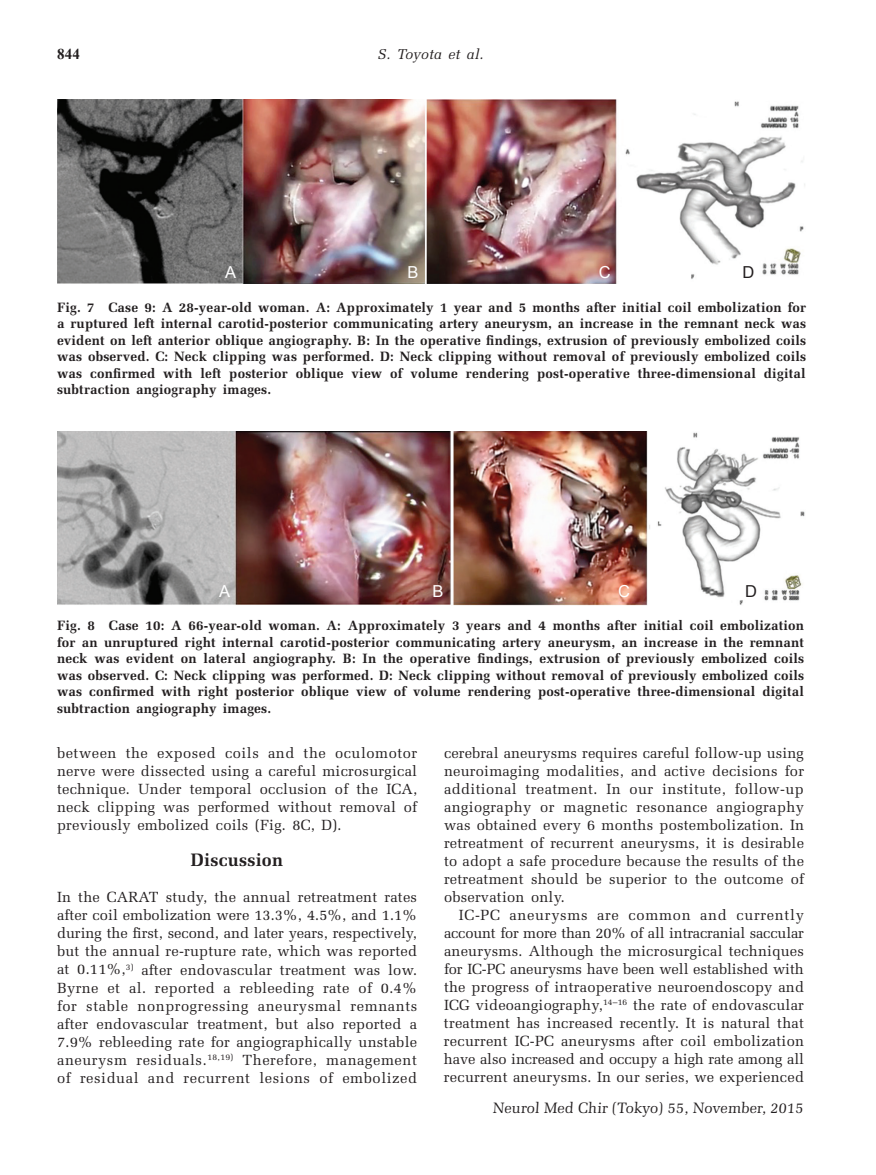
<style>
.page{position:relative;width:876px;height:1175px;background:#fff}
.page>*{position:absolute;margin:0;border:0;box-sizing:border-box;transform-origin:0 0}
.t1{font:700 18px "Melior LT Std";letter-spacing:.015em;color:#231f20}
.t2{font:16.5px "Arial";color:#fff}
.t3{font:16.5px "Arial";color:#231f20}
.t4{font:italic 15px "Melior LT Std";color:#231f20}
.t5{font:700 15px "Times New Roman";color:#231f20}
.t6{font:14.7px/18px "Melior LT Std";letter-spacing:.015em;color:#231f20;text-align:justify}
.t7{font:italic 14.25px "Melior LT Std";letter-spacing:.015em;color:#231f20}
.t8{font:700 13.5px/16.5px "Melior LT Std";letter-spacing:.015em;color:#231f20;text-align:justify}
</style>
<div class="page">
<img style="left:57px;top:99px;width:748px;height:184px">
<img style="left:57px;top:432px;width:748px;height:173px">
<p class="t5" style="left:57px;top:43px;width:24px">844</p>
<p class="t7" style="left:378px;top:46px;width:107px">S. Toyota et al.</p>
<p class="t2" style="left:225px;top:261px;width:13px">A</p>
<p class="t2" style="left:408px;top:261px;width:13px">B</p>
<p class="t2" style="left:599px;top:261px;width:13px">C</p>
<p class="t3" style="left:743px;top:261px;width:13px">D</p>
<p class="t8" style="left:57px;top:299px;width:751px">Fig. 7 Case 9: A 28-year-old woman. A: Approximately 1 year and 5 months after initial coil embolization for a ruptured left internal carotid-posterior communicating artery aneurysm, an increase in the remnant neck was evident on left anterior oblique angiography. B: In the operative findings, extrusion of previously embolized coils was observed. C: Neck clipping was performed. D: Neck clipping without removal of previously embolized coils was confirmed with left posterior oblique view of volume rendering post-operative three-dimensional digital subtraction angiography images.</p>
<p class="t2" style="left:219px;top:580px;width:13px">A</p>
<p class="t2" style="left:432px;top:580px;width:13px">B</p>
<p class="t2" style="left:618px;top:580px;width:13px">C</p>
<p class="t3" style="left:745px;top:580px;width:13px">D</p>
<p class="t8" style="left:57px;top:617px;width:749px">Fig. 8 Case 10: A 66-year-old woman. A: Approximately 3 years and 4 months after initial coil embolization for an unruptured right internal carotid-posterior communicating artery aneurysm, an increase in the remnant neck was evident on lateral angiography. B: In the operative findings, extrusion of previously embolized coils was observed. C: Neck clipping was performed. D: Neck clipping without removal of previously embolized coils was confirmed with right posterior oblique view of volume rendering post-operative three-dimensional digital subtraction angiography images.</p>
<p class="t6" style="left:444px;top:743px;width:362px">cerebral aneurysms requires careful follow-up using neuroimaging modalities, and active decisions for additional treatment. In our institute, follow-up angiography or magnetic resonance angiography was obtained every 6 months postembolization. In retreatment of recurrent aneurysms, it is desirable to adopt a safe procedure because the results of the retreatment should be superior to the outcome of observation only.</p>
<p class="t6" style="left:444px;top:905px;width:362px;text-indent:15px">IC-PC aneurysms are common and currently account for more than 20% of all intracranial saccular aneurysms. Although the microsurgical techniques for IC-PC aneurysms have been well established with the progress of intraoperative neuroendoscopy and ICG videoangiography,<sup>14–16</sup> the rate of endovascular treatment has increased recently. It is natural that recurrent IC-PC aneurysms after coil embolization have also increased and occupy a high rate among all recurrent aneurysms. In our series, we experienced</p>
<p class="t6" style="left:57px;top:744px;width:362px">between the exposed coils and the oculomotor nerve were dissected using a careful microsurgical technique. Under temporal occlusion of the ICA, neck clipping was performed without removal of previously embolized coils (Fig. 8C, D).</p>
<p class="t1" style="left:191px;top:849px;width:94px">Discussion</p>
<p class="t6" style="left:57px;top:888px;width:362px">In the CARAT study, the annual retreatment rates after coil embolization were 13.3%, 4.5%, and 1.1% during the first, second, and later years, respectively, but the annual re-rupture rate, which was reported at 0.11%,<sup>3)</sup> after endovascular treatment was low.<br>Byrne et al. reported a rebleeding rate of 0.4% for stable nonprogressing aneurysmal remnants after endovascular treatment, but also reported a 7.9% rebleeding rate for angiographically unstable aneurysm residuals.<sup>18,19)</sup> Therefore, management of residual and recurrent lesions of embolized</p>
<p class="t4" style="left:493px;top:1099px;width:315px">Neurol Med Chir (Tokyo) 55, November, 2015</p>
</div>
